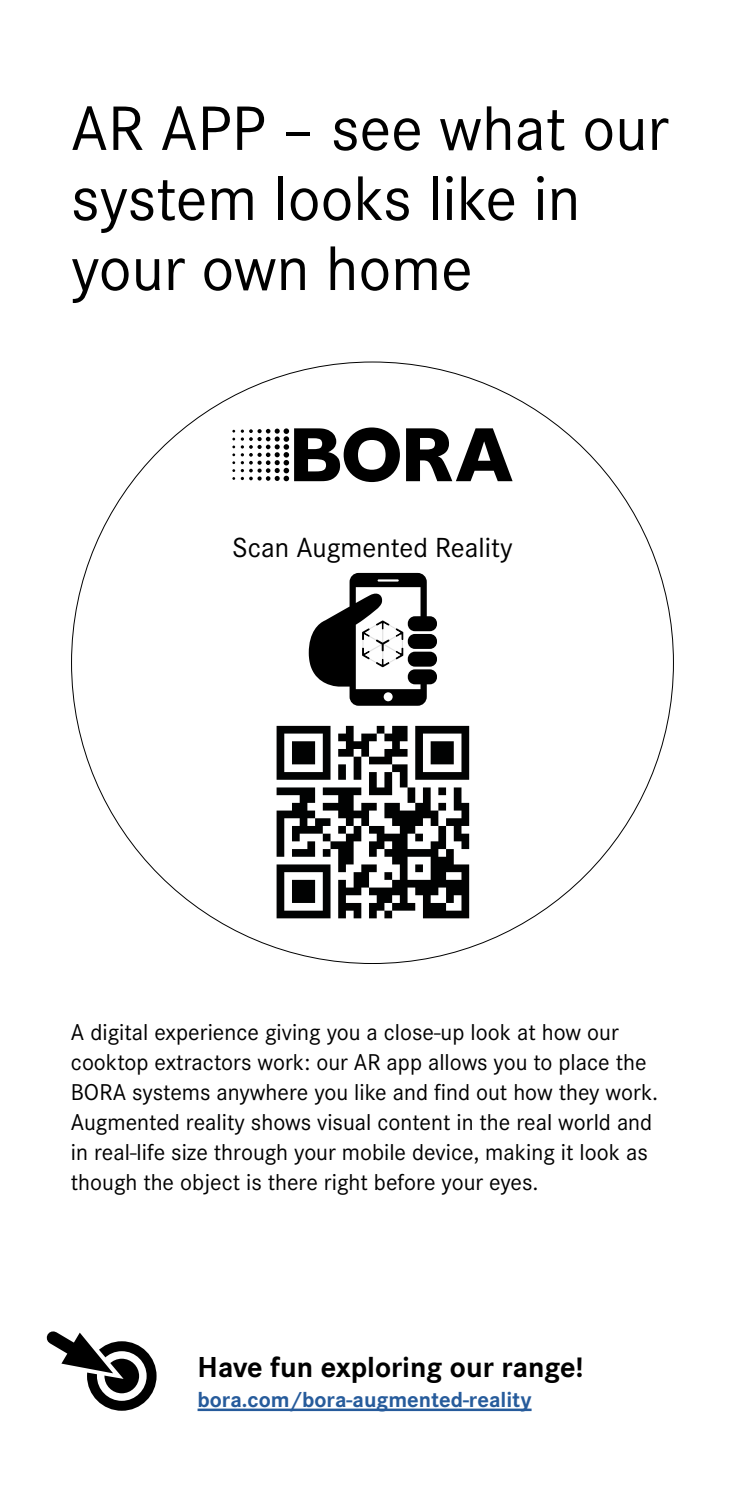
<style>
.page{position:relative;width:745px;height:1489px;background:#fff}
.page>*{position:absolute;margin:0;border:0;box-sizing:border-box;transform-origin:0 0}
.t1{font:65px/70px "Corporate S";color:#000}
.t2{font:700 30px "Corporate S";color:#000}
.t3{font:28.75px "Corporate S";color:#000}
.t4{font:23.75px/30px "Corporate S";color:#000}
.t5{font:700 22.5px "Corporate S";color:#265b9b}
</style>
<div class="page">
<svg style="left:232px;top:427px;width:167px;height:55px"></svg>
<svg style="left:406px;top:428px;width:106px;height:53px"></svg>
<svg style="left:308px;top:573px;width:128px;height:132px"></svg>
<svg style="left:276px;top:725px;width:193px;height:193px"></svg>
<div style="left:87px;top:1341px;width:69px;height:69px;background:#000;border-radius:50%"></div>
<svg style="left:101px;top:1354px;width:42px;height:42px"></svg>
<div style="left:97px;top:1350px;width:49px;height:50px;border:8px solid #fff;border-radius:50%"></div>
<svg style="left:46px;top:1331px;width:77px;height:58px"></svg>
<hr style="left:197px;top:1408px;width:334px;height:2px;background:#265b9b">
<h1 class="t1" style="left:71px;top:99px;width:599px">AR APP – see what our system looks like in your own home</h1>
<p class="t3" style="left:232px;top:537px;width:282px">Scan Augmented Reality</p>
<p class="t4" style="left:71px;top:1019px;width:588px">A digital experience giving you a close-up look at how our cooktop extractors work: our AR app allows you to place the BORA systems anywhere you like and find out how they work.<br>Augmented reality shows visual content in the real world and in real-life size through your mobile device, making it look as though the object is there right before your eyes.</p>
<p class="t2" style="left:197px;top:1356px;width:387px">Have fun exploring our range!</p>
<p class="t5" style="left:197px;top:1391px;width:335px">bora.com/bora-augmented-reality</p>
</div>
